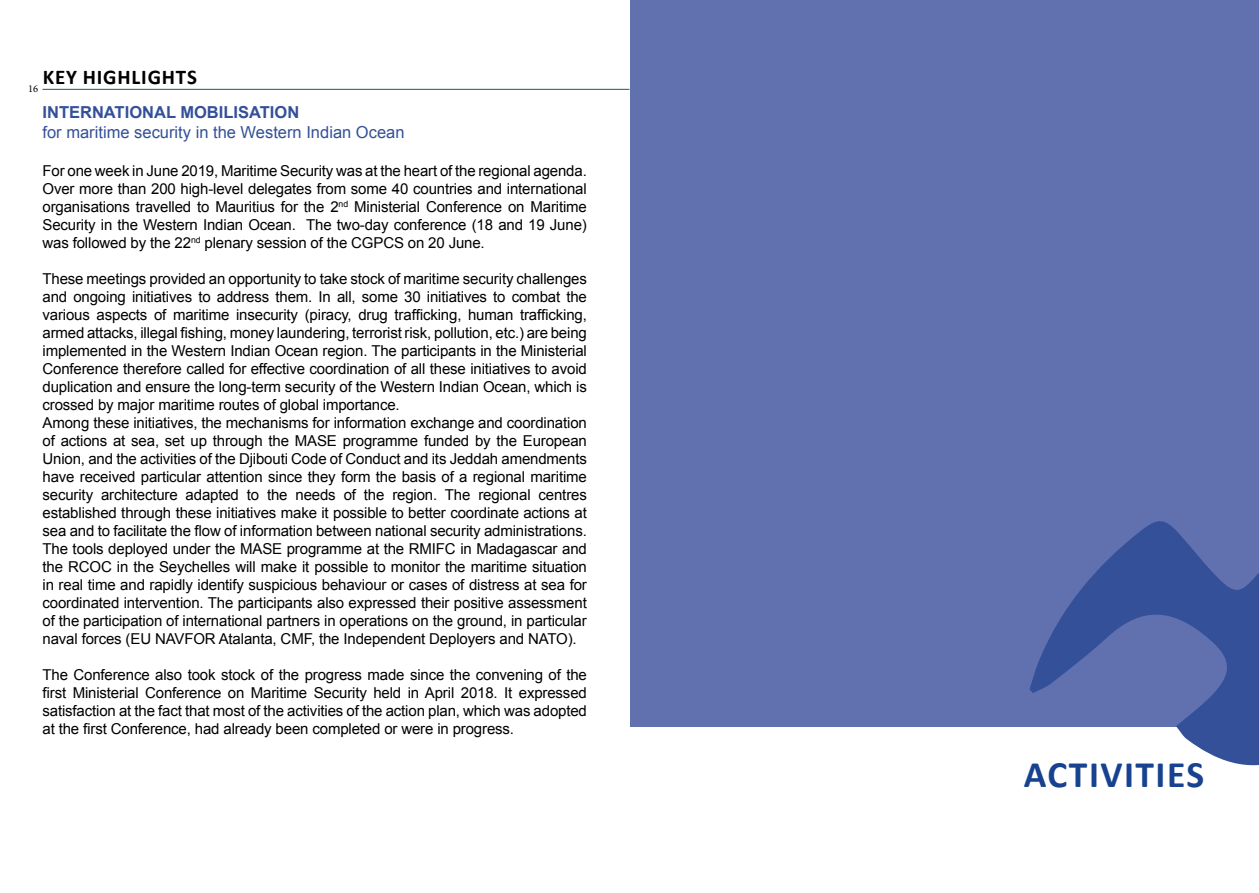
<style>
.page{position:relative;width:1259px;height:893px;background:#fff}
.page>*{position:absolute;margin:0;border:0;box-sizing:border-box;transform-origin:0 0}
.t1{font:700 37.5px "Calibri";letter-spacing:.04em;color:#17428f}
.t2{font:700 21px "Calibri";letter-spacing:.04em;color:#000}
.t3{font:16.5px "Arial";color:#335099}
.t4{font:700 16.5px "Arial";color:#335099}
.t5{font:15px/18px "Arial";letter-spacing:-.01em;color:#000;text-align:justify}
</style>
<div class="page">
<hr style="left:43px;top:89px;width:586px;height:1px;background:#225f2f">
<div style="left:630px;top:0;width:629px;height:727px;background:#6170af"></div>
<svg style="left:1029px;top:521px;width:230px;height:245px"></svg>
<h2 class="t2" style="left:28px;top:62px;width:170px"><sub>16</sub> KEY HIGHLIGHTS</h2>
<p class="t4" style="left:43px;top:102px;width:258px">INTERNATIONAL MOBILISATION</p>
<p class="t3" style="left:43px;top:122px;width:363px">for maritime security in the Western Indian Ocean</p>
<p class="t5" style="left:43px;top:162px;width:546px">For one week in June 2019, Maritime Security was at the heart of the regional agenda.<br>Over more than 200 high-level delegates from some 40 countries and international organisations travelled to Mauritius for the 2<sup>nd</sup> Ministerial Conference on Maritime Security in the Western Indian Ocean. The two-day conference (18 and 19 June) was followed by the 22<sup>nd</sup> plenary session of the CGPCS on 20 June.</p>
<p class="t5" style="left:43px;top:270px;width:546px;text-align:left">These meetings provided an opportunity to take stock of maritime security challenges and ongoing initiatives to address them. In all, some 30 initiatives to combat the various aspects of maritime insecurity (piracy, drug trafficking, human trafficking, armed attacks, illegal fishing, money laundering, terrorist risk, pollution, etc.) are being implemented in the Western Indian Ocean region. The participants in the Ministerial Conference therefore called for effective coordination of all these initiatives to avoid duplication and ensure the long-term security of the Western Indian Ocean, which is crossed by major maritime routes of global importance.<br>Among these initiatives, the mechanisms for information exchange and coordination of actions at sea, set up through the MASE programme funded by the European Union, and the activities of the Djibouti Code of Conduct and its Jeddah amendments have received particular attention since they form the basis of a regional maritime security architecture adapted to the needs of the region. The regional centres established through these initiatives make it possible to better coordinate actions at sea and to facilitate the flow of information between national security administrations.<br>The tools deployed under the MASE programme at the RMIFC in Madagascar and the RCOC in the Seychelles will make it possible to monitor the maritime situation in real time and rapidly identify suspicious behaviour or cases of distress at sea for coordinated intervention. The participants also expressed their positive assessment of the participation of international partners in operations on the ground, in particular naval forces (EU NAVFOR Atalanta, CMF, the Independent Deployers and NATO).</p>
<p class="t5" style="left:43px;top:666px;width:546px">The Conference also took stock of the progress made since the convening of the first Ministerial Conference on Maritime Security held in April 2018. It expressed satisfaction at the fact that most of the activities of the action plan, which was adopted at the first Conference, had already been completed or were in progress.</p>
<h1 class="t1" style="left:1023px;top:748px;width:182px">ACTIVITIES</h1>
</div>
